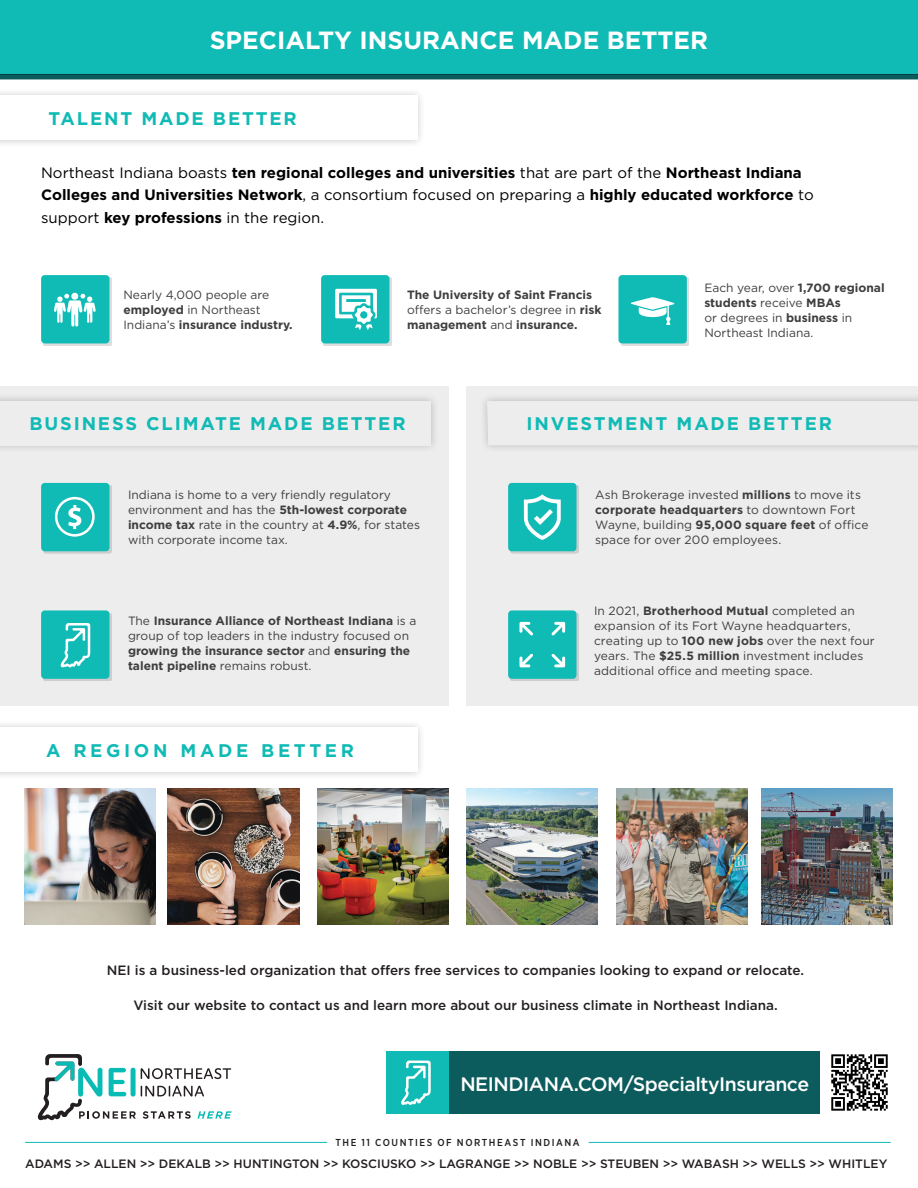
<style>
.page{position:relative;width:918px;height:1188px;background:#fff}
.page>*{position:absolute;margin:0;border:0;box-sizing:border-box;transform-origin:0 0}
.t1{font:700 24.9px "Gotham";color:#fff}
.t2{font:500 19.5px "Gotham";letter-spacing:-.025em;color:#fff}
.P_-_body_indent_-_FJ{font:700 18.3px "Gotham";letter-spacing:.1em;color:#10bab5}
.P_-_body_indent_-_FJ-2{font:700 18.3px "Gotham";letter-spacing:.2em;color:#10bab5}
.t3{font:700 15px/22.5px "Gotham";color:#000}
.t4{font:500 13.5px "Gotham";color:#231f20}
.t5{font:500 12.15px "Gotham";color:#231f20}
.t6{font:12px/15px "Gotham";color:#3e3e3f}
.t7{font:700 12px/15px "Gotham";color:#3e3e3f}
.t8{font:500 10.05px "Gotham Narrow";letter-spacing:.155em;color:#231f20}
.s1{font-weight:400}
.s2{font-weight:700}
</style>
<div class="page">
<img style="left:25px;top:789px;width:131px;height:135px">
<img style="left:317px;top:789px;width:132px;height:135px">
<div style="left:0;top:386px;width:449px;height:320px;background:#ededed"></div>
<div style="left:467px;top:386px;width:451px;height:320px;background:#ededed"></div>
<div style="left:0;top:87px;width:426px;height:61px;background:#231f20;opacity:.25"></div>
<div style="left:0;top:96px;width:417px;height:44px;background:#fff"></div>
<div style="left:0;top:393px;width:439px;height:61px;background:#231f20;opacity:.25"></div>
<div style="left:0;top:401px;width:431px;height:44px;background:#ededed"></div>
<div style="left:479px;top:393px;width:439px;height:61px;background:#231f20;opacity:.25"></div>
<svg style="left:487px;top:401px;width:431px;height:44px"></svg>
<div style="left:0;top:719px;width:426px;height:61px;background:#231f20;opacity:.25"></div>
<div style="left:0;top:728px;width:417px;height:44px;background:#fff"></div>
<div style="left:0;top:0;width:918px;height:74px;background:#10bab5"></div>
<svg style="left:0;top:74px;width:918px;height:5px;background:#0a5757"></svg>
<hr style="left:589px;top:1142px;width:302px;height:1px;background:#10bab5">
<hr style="left:25px;top:1142px;width:302px;height:1px;background:#10bab5">
<div style="left:449px;top:1051px;width:378px;height:63px;background:#0d5c5d"></div>
<div style="left:386px;top:1051px;width:63px;height:63px;background:#10bab5"></div>
<svg style="left:401px;top:1061px;width:30px;height:44px"></svg>
<div style="left:821px;top:1051px;width:76px;height:63px;background:#fff"></div>
<img style="left:831px;top:1054px;width:57px;height:57px">
<div style="left:43px;top:277px;width:69px;height:69px;background:#231f20;opacity:.15"></div>
<div style="left:41px;top:275px;width:68px;height:68px;background:#10bab5;border-radius:4px"></div>
<div style="left:621px;top:277px;width:68px;height:69px;background:#231f20;opacity:.15"></div>
<div style="left:618px;top:275px;width:69px;height:68px;background:#10bab5;border-radius:4px"></div>
<div style="left:323px;top:277px;width:69px;height:69px;background:#231f20;opacity:.15"></div>
<div style="left:321px;top:275px;width:68px;height:68px;background:#10bab5;border-radius:4px"></div>
<img style="left:616px;top:789px;width:131px;height:135px">
<img style="left:168px;top:789px;width:131px;height:135px">
<div style="left:43px;top:485px;width:69px;height:69px;background:#231f20;opacity:.15"></div>
<div style="left:41px;top:483px;width:68px;height:68px;background:#10bab5;border-radius:4px"></div>
<div style="left:510px;top:485px;width:69px;height:69px;background:#231f20;opacity:.15"></div>
<div style="left:508px;top:483px;width:69px;height:68px;background:#10bab5;border-radius:4px"></div>
<div style="left:43px;top:613px;width:69px;height:68px;background:#231f20;opacity:.15"></div>
<div style="left:41px;top:610px;width:68px;height:69px;background:#10bab5;border-radius:4px"></div>
<div style="left:510px;top:613px;width:69px;height:68px;background:#cecece"></div>
<div style="left:508px;top:610px;width:69px;height:69px;background:#10bab5;border-radius:4px"></div>
<svg style="left:631px;top:297px;width:43px;height:28px"></svg>
<svg style="left:335px;top:289px;width:42px;height:41px"></svg>
<div style="left:360px;top:311px;width:7px;height:7px;background:#10bab5;border-radius:50%"></div>
<svg style="left:54px;top:294px;width:42px;height:33px"></svg>
<svg style="left:551px;top:654px;width:14px;height:13px"></svg>
<svg style="left:519px;top:654px;width:14px;height:13px"></svg>
<svg style="left:519px;top:622px;width:14px;height:13px"></svg>
<svg style="left:551px;top:622px;width:14px;height:14px"></svg>
<svg style="left:60px;top:623px;width:30px;height:44px"></svg>
<svg style="left:524px;top:494px;width:37px;height:46px"></svg>
<svg style="left:55px;top:497px;width:40px;height:40px"></svg>
<img style="left:467px;top:789px;width:131px;height:135px">
<img style="left:761px;top:789px;width:131px;height:135px">
<svg style="left:37px;top:1054px;width:195px;height:66px"></svg>
<p class="t1" style="left:210px;top:23px;width:500px">SPECIALTY INSURANCE MADE BETTER</p>
<p class="P_-_body_indent_-_FJ" style="left:49px;top:106px;width:250px">TALENT MADE BETTER</p>
<p class="t3" style="left:41px;top:161px;width:774px"><span class="s1">Northeast Indiana boasts</span> ten regional colleges and universities <span class="s1">that are part of the</span> Northeast Indiana<br>Colleges and Universities Network<span class="s1">, a consortium focused on preparing a</span> highly educated workforce <span class="s1">to support</span> key professions <span class="s1">in the region.</span></p>
<p class="t6" style="left:123px;top:287px;width:171px">Nearly 4,000 people are <span class="s2">employed</span> in Northeast<br>Indiana’s <span class="s2">insurance industry.</span></p>
<p class="t7" style="left:407px;top:287px;width:196px">The University of Saint Francis <span class="s1">offers a bachelor’s degree in</span> risk management <span class="s1">and</span> insurance.</p>
<p class="t6" style="left:704px;top:280px;width:182px">Each year, over <span class="s2">1,700 regional students</span> receive <span class="s2">MBAs<br></span>or degrees in <span class="s2">business</span> in<br>Northeast Indiana.</p>
<p class="P_-_body_indent_-_FJ" style="left:29px;top:411px;width:378px">BUSINESS CLIMATE MADE BETTER</p>
<p class="P_-_body_indent_-_FJ" style="left:527px;top:411px;width:307px">INVESTMENT MADE BETTER</p>
<p class="t6" style="left:128px;top:487px;width:293px">Indiana is home to a very friendly regulatory environment and has the <span class="s2">5th-lowest corporate income tax</span> rate in the country at <span class="s2">4.9%</span>, for states with corporate income tax.</p>
<p class="t6" style="left:595px;top:487px;width:275px">Ash Brokerage invested <span class="s2">millions</span> to move its <span class="s2">corporate headquarters</span> to downtown Fort Wayne, building <span class="s2">95,000 square feet</span> of office space for over 200 employees.</p>
<p class="t7" style="left:128px;top:613px;width:290px"><span class="s1">The</span> Insurance Alliance of Northeast Indiana <span class="s1">is a group of top leaders in the industry focused on </span>growing the insurance sector <span class="s1">and</span> ensuring the talent pipeline <span class="s1">remains robust.</span></p>
<p class="t6" style="left:594px;top:603px;width:282px">In 2021, <span class="s2">Brotherhood Mutual</span> completed an expansion of its Fort Wayne headquarters, creating up to <span class="s2">100 new jobs</span> over the next four years. The <span class="s2">$25.5 million</span> investment includes additional office and meeting space.</p>
<p class="P_-_body_indent_-_FJ-2" style="left:46px;top:738px;width:310px">A REGION MADE BETTER</p>
<p class="t4" style="left:107px;top:961px;width:699px">NEI is a business-led organization that offers free services to companies looking to expand or relocate.</p>
<p class="t4" style="left:133px;top:996px;width:646px">Visit our website to contact us and learn more about our business climate in Northeast Indiana.</p>
<p class="t2" style="left:460px;top:1071px;width:350px">NEINDIANA.COM/SpecialtyInsurance</p>
<p class="t8" style="left:336px;top:1136px;width:246px">THE 11 COUNTIES OF NORTHEAST INDIANA</p>
<p class="t5" style="left:25px;top:1156px;width:864px">ADAMS &gt;&gt; ALLEN &gt;&gt; DEKALB &gt;&gt; HUNTINGTON &gt;&gt; KOSCIUSKO &gt;&gt; LAGRANGE &gt;&gt; NOBLE &gt;&gt; STEUBEN &gt;&gt; WABASH &gt;&gt; WELLS &gt;&gt; WHITLEY</p>
</div>
